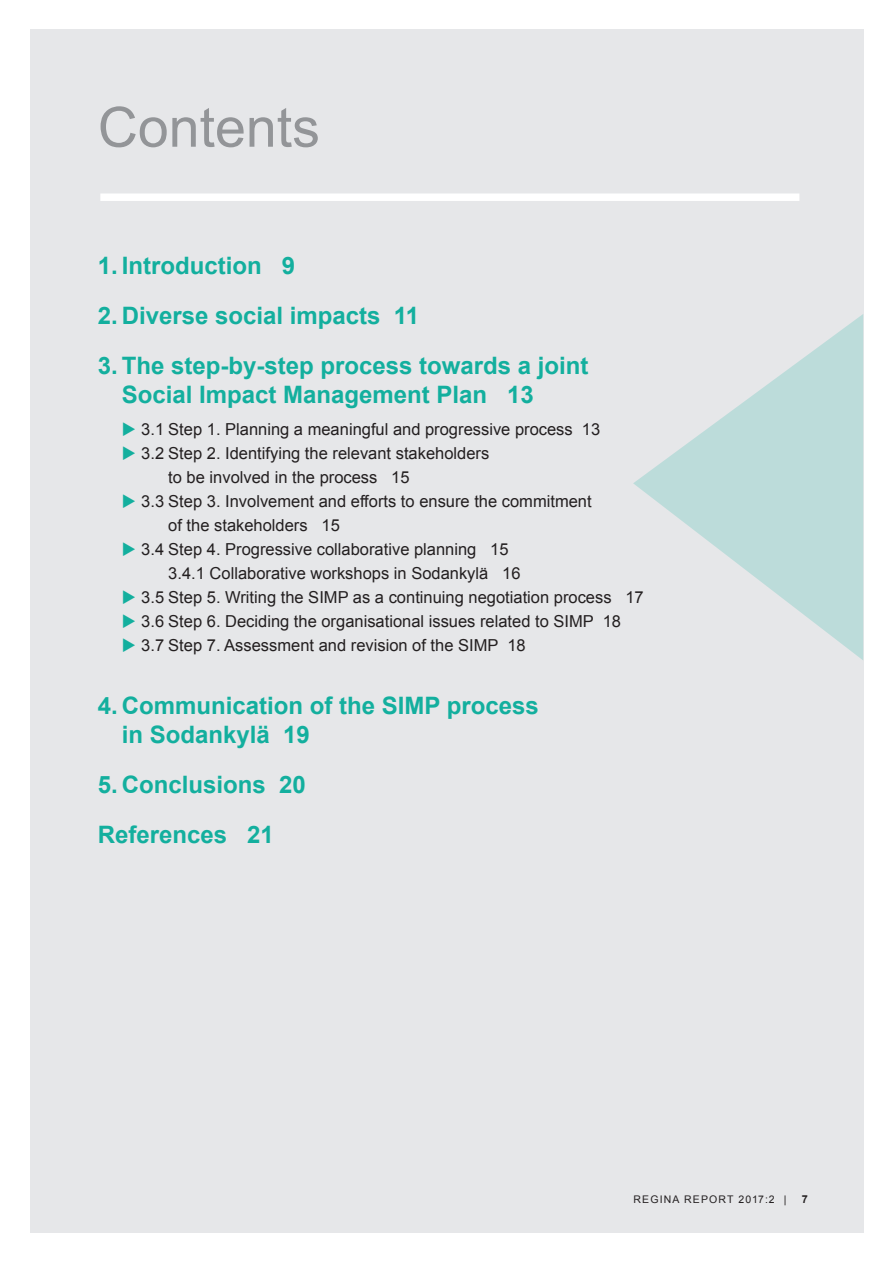
<style>
.page{position:relative;width:893px;height:1263px;background:#fff}
.page>*{position:absolute;margin:0;border:0;box-sizing:border-box;transform-origin:0 0}
.INNEHÅLLSFÖRTECKNING{font:55.5px "Arial";color:#939598}
.INNEHÅLLSFÖRTECKNING-2{font:700 24px/28.8px "Arial";color:#13af9e}
.INNEHÅLLSFÖRTECKNING-3{font:16.5px/24px "Arial";color:#231f20}
.t1{font:700 10.95px "Arial";color:#231f20}
.t2{font:10.5px "Arial";letter-spacing:.11em;color:#231f20}
.s1{color:#13af9e}
</style>
<div class="page">
<div style="left:30px;top:30px;width:833px;height:1203px;background:#e6e7e9"></div>
<svg style="left:633px;top:314px;width:230px;height:346px"></svg>
<div style="left:100px;top:193px;width:699px;height:8px;background:#fff"></div>
<p class="INNEHÅLLSFÖRTECKNING" style="left:98px;top:91px;width:224px">Contents</p>
<p class="INNEHÅLLSFÖRTECKNING-2" style="left:98px;top:252px;width:199px">1. Introduction 9</p>
<p class="INNEHÅLLSFÖRTECKNING-2" style="left:98px;top:302px;width:323px">2. Diverse social impacts 11</p>
<p class="INNEHÅLLSFÖRTECKNING-2" style="left:122px;top:352px;width:468px;text-indent:-24px">3. The step-by-step process towards a joint<br>Social Impact Management Plan 13</p>
<p class="INNEHÅLLSFÖRTECKNING-3" style="left:122px;top:418px;width:480px"><span class="s1">◆</span> 3.1 Step 1. Planning a meaningful and progressive process 13</p>
<p class="INNEHÅLLSFÖRTECKNING-3" style="left:168px;top:442px;width:322px;text-indent:-46px"><span class="s1">◆</span> 3.2 Step 2. Identifying the relevant stakeholders to be involved in the process 15</p>
<p class="INNEHÅLLSFÖRTECKNING-3" style="left:122px;top:490px;width:471px"><span class="s1">◆</span> 3.3 Step 3. Involvement and efforts to ensure the commitment</p>
<p class="INNEHÅLLSFÖRTECKNING-3" style="left:168px;top:514px;width:173px">of the stakeholders 15</p>
<p class="INNEHÅLLSFÖRTECKNING-3" style="left:122px;top:538px;width:388px"><span class="s1">◆</span> 3.4 Step 4. Progressive collaborative planning 15</p>
<p class="INNEHÅLLSFÖRTECKNING-3" style="left:168px;top:562px;width:354px">3.4.1 Collaborative workshops in Sodankylä 16</p>
<p class="INNEHÅLLSFÖRTECKNING-3" style="left:122px;top:586px;width:523px"><span class="s1">◆</span> 3.5 Step 5. Writing the SIMP as a continuing negotiation process 17</p>
<p class="INNEHÅLLSFÖRTECKNING-3" style="left:122px;top:610px;width:501px"><span class="s1">◆</span> 3.6 Step 6. Deciding the organisational issues related to SIMP 18</p>
<p class="INNEHÅLLSFÖRTECKNING-3" style="left:122px;top:634px;width:405px"><span class="s1">◆</span> 3.7 Step 7. Assessment and revision of the SIMP 18</p>
<p class="INNEHÅLLSFÖRTECKNING-2" style="left:122px;top:692px;width:418px;text-indent:-24px">4. Communication of the SIMP process in Sodankylä 19</p>
<p class="INNEHÅLLSFÖRTECKNING-2" style="left:98px;top:771px;width:210px">5. Conclusions 20</p>
<p class="INNEHÅLLSFÖRTECKNING-2" style="left:98px;top:821px;width:178px">References 21</p>
<p class="t2" style="left:633px;top:1193px;width:155px">REGINA REPORT 2017:2 |</p>
<p class="t1" style="left:802px;top:1192px;width:8px">7</p>
</div>
